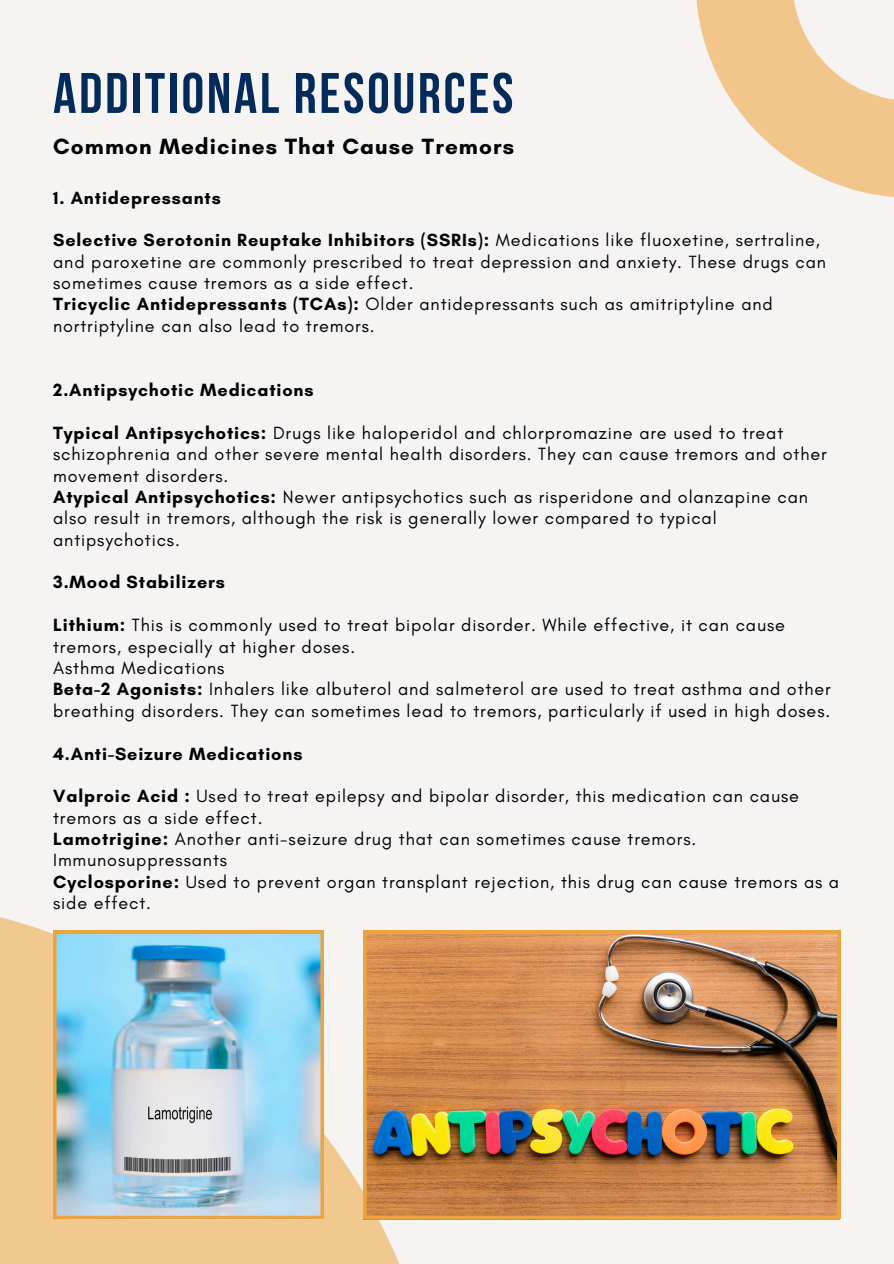
<style>
.page{position:relative;width:894px;height:1264px;background:#fff}
.page>*{position:absolute;margin:0;border:0;box-sizing:border-box;transform-origin:0 0}
.t1{font:57px "Bebas Neue Cyrillic";letter-spacing:.05em;color:#022a5a}
.t2{font:700 22.5px "Glacial Indifference";letter-spacing:.05em;color:#000}
.t3{font:18px/21.3px "Glacial Indifference";letter-spacing:.05em;color:#000}
.t4{font:700 18px "Glacial Indifference";letter-spacing:.05em;color:#000}
.s1{font-weight:700}
</style>
<div class="page">
<div style="left:0;top:0;width:893px;height:1263px;background:#f6f3f3"></div>
<svg style="left:0;top:917px;width:446px;height:346px;fill:#f2c891"></svg>
<img style="left:53px;top:930px;width:270px;height:288px">
<img style="left:363px;top:930px;width:477px;height:288px">
<svg style="left:696px;top:0;width:197px;height:197px"></svg>
<p class="t1" style="left:53px;top:70px;width:461px">ADDITIONAL RESOURCES</p>
<h2 class="t2" style="left:53px;top:133px;width:462px">Common Medicines That Cause Tremors</h2>
<h3 class="t4" style="left:53px;top:186px;width:169px">1. Antidepressants</h3>
<p class="t3" style="left:53px;top:229px;width:774px"><span class="s1">Selective Serotonin Reuptake Inhibitors (SSRIs):</span> Medications like fluoxetine, sertraline, and paroxetine are commonly prescribed to treat depression and anxiety. These drugs can sometimes cause tremors as a side effect.</p>
<p class="t3" style="left:53px;top:293px;width:721px"><span class="s1">Tricyclic Antidepressants (TCAs):</span> Older antidepressants such as amitriptyline and nortriptyline can also lead to tremors.</p>
<h3 class="t4" style="left:53px;top:379px;width:262px">2.Antipsychotic Medications</h3>
<p class="t3" style="left:53px;top:422px;width:774px"><span class="s1">Typical Antipsychotics:</span> Drugs like haloperidol and chlorpromazine are used to treat schizophrenia and other severe mental health disorders. They can cause tremors and other movement disorders.</p>
<p class="t3" style="left:53px;top:486px;width:756px"><span class="s1">Atypical Antipsychotics:</span> Newer antipsychotics such as risperidone and olanzapine can also result in tremors, although the risk is generally lower compared to typical antipsychotics.</p>
<h3 class="t4" style="left:53px;top:571px;width:173px">3.Mood Stabilizers</h3>
<p class="t3" style="left:53px;top:614px;width:733px"><span class="s1">Lithium:</span> This is commonly used to treat bipolar disorder. While effective, it can cause tremors, especially at higher doses.</p>
<p class="t3" style="left:53px;top:657px;width:173px">Asthma Medications</p>
<p class="t3" style="left:53px;top:678px;width:778px"><span class="s1">Beta-2 Agonists:</span> Inhalers like albuterol and salmeterol are used to treat asthma and other breathing disorders. They can sometimes lead to tremors, particularly if used in high doses.</p>
<h3 class="t4" style="left:53px;top:742px;width:251px">4.Anti-Seizure Medications</h3>
<p class="t3" style="left:53px;top:785px;width:747px"><span class="s1">Valproic Acid :</span> Used to treat epilepsy and bipolar disorder, this medication can cause tremors as a side effect.</p>
<p class="t3" style="left:53px;top:828px;width:644px"><span class="s1">Lamotrigine:</span> Another anti-seizure drug that can sometimes cause tremors.</p>
<p class="t3" style="left:53px;top:849px;width:175px">Immunosuppressants</p>
<p class="t3" style="left:53px;top:870px;width:787px"><span class="s1">Cyclosporine:</span> Used to prevent organ transplant rejection, this drug can cause tremors as a side effect.</p>
</div>
